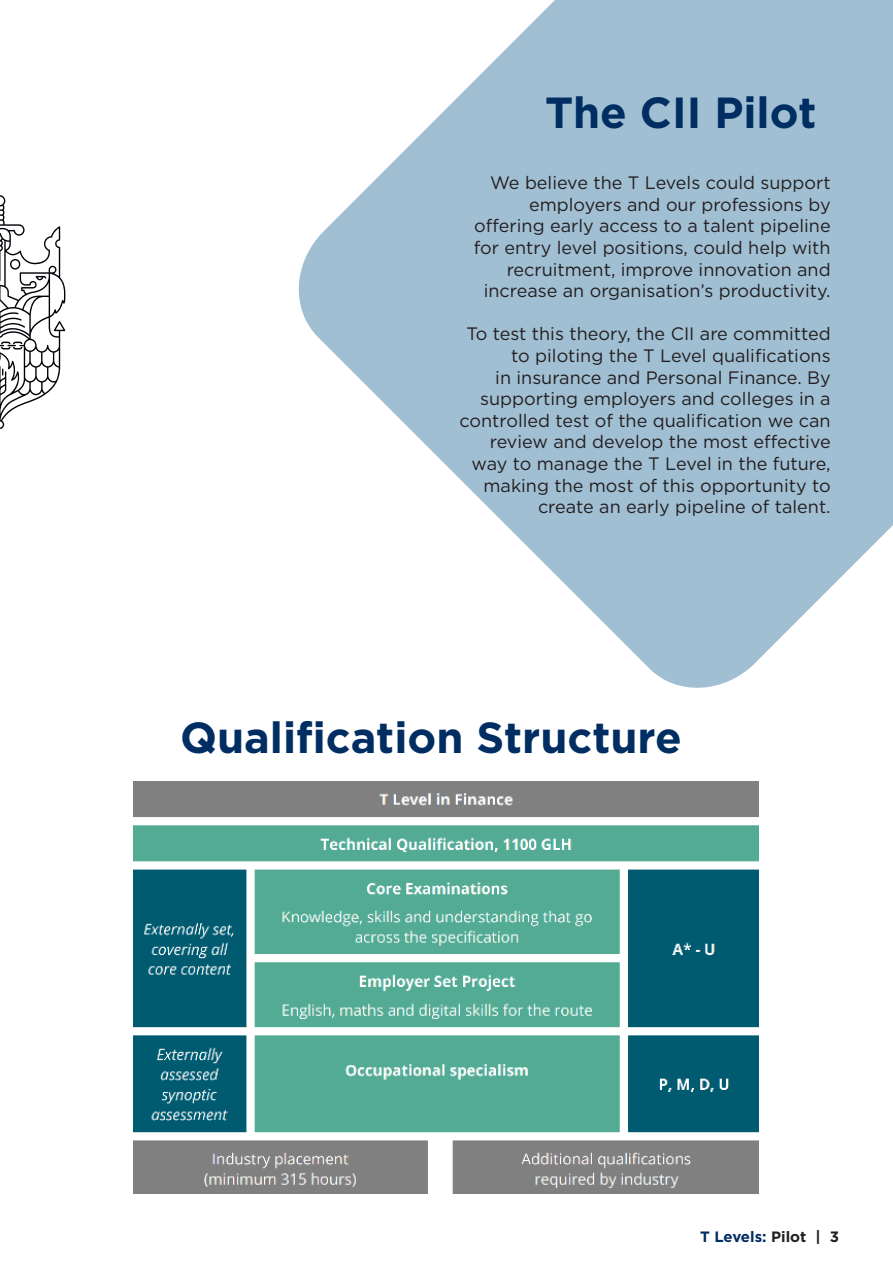
<style>
.page{position:relative;width:893px;height:1263px;background:#fff}
.page>*{position:absolute;margin:0;border:0;box-sizing:border-box;transform-origin:0 0}
.t1{font:700 43.5px "Gotham";color:#002d62}
.t2{font:18px/21.6px "Gotham";color:#231f20;text-align:right}
.t3{font:700 15px "Gotham";color:#002d62}
.s1{color:#231f20}
</style>
<div class="page">
<img style="left:134px;top:782px;width:625px;height:411px">
<svg style="left:298px;top:0;width:595px;height:688px;fill:#a1bfd3"></svg>
<svg style="left:0;top:195px;width:65px;height:234px"></svg>
<p class="t1" style="left:545px;top:84px;width:273px">The CII Pilot</p>
<p class="t2" style="left:490px;top:172px;width:342px">We believe the T Levels could support</p>
<p class="t2" style="left:474px;top:193px;width:358px">employers and our professions by offering early access to a talent pipeline for entry level positions, could help with recruitment, improve innovation and increase an organisation’s productivity.</p>
<p class="t2" style="left:460px;top:323px;width:373px">To test this theory, the CII are committed to piloting the T Level qualifications<br>in insurance and Personal Finance. By supporting employers and colleges in a controlled test of the qualification we can</p>
<p class="t2" style="left:472px;top:431px;width:361px">review and develop the most effective way to manage the T Level in the future, making the most of this opportunity to create an early pipeline of talent.</p>
<p class="t1" style="left:180px;top:709px;width:503px">Qualification Structure</p>
<p class="t3" style="left:700px;top:1226px;width:140px">T Levels: <span class="s1">Pilot | 3</span></p>
</div>
